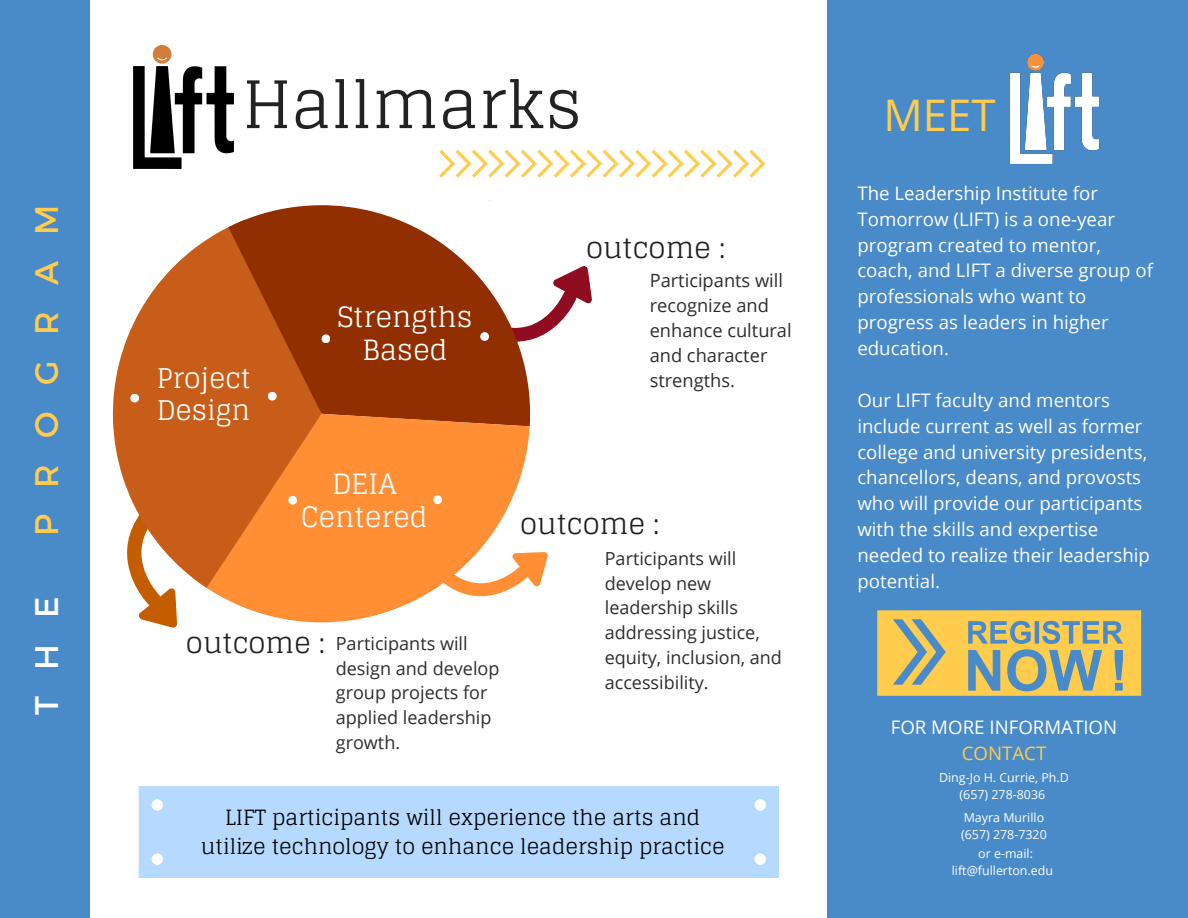
<style>
.page{position:relative;width:1188px;height:918px;background:#fff}
.page>*{position:absolute;margin:0;border:0;box-sizing:border-box;transform-origin:0 0}
.t1{font:65.4px "Glegoo";color:#222}
.t2{font:43.65px "Open Sans";color:#ffcc4d}
.t3{font:32.7px "Montserrat";letter-spacing:.8em;color:#ffcc4d}
.t4{font:32.7px "Montserrat";color:#fff}
.t5{font:28.05px "Glegoo";color:#222}
.t6{font:27.9px/33px "Glegoo";color:#fff;text-align:center}
.t7{font:27.15px/32.5px "Glegoo";color:#fff}
.t8{font:21px/29.2px "Glegoo";color:#000;text-align:center}
.t9{font:18.75px/25.8px "Open Sans";color:#fff}
.t10{font:18.75px "Open Sans";color:#ffcc4d}
.t11{font:18.3px/25px "Open Sans";color:#2d2d2d}
.t12{font:18px/24.8px "Open Sans";color:#2d2d2d}
.t13{font:12.45px/16.8px "Open Sans";color:#fff;text-align:center}
</style>
<div class="page">
<div style="left:828px;top:0;width:360px;height:918px;background:#498ac8"></div>
<div style="left:239px;top:426px;width:291px;height:196px;background:#ff8e34"></div>
<svg style="left:121px;top:227px;width:201px;height:361px"></svg>
<svg style="left:228px;top:205px;width:302px;height:221px;background:#a3410e"></svg>
<svg style="left:112px;top:356px;width:127px;height:272px"></svg>
<div style="left:0;top:0;width:90px;height:918px;background:#498ac8"></div>
<svg style="left:415px;top:150px;width:351px;height:223px"></svg>
<img style="left:1009px;top:54px;width:91px;height:110px">
<div style="left:288px;top:496px;width:9px;height:9px;background:#fff;border-radius:50%"></div>
<img style="left:133px;top:46px;width:101px;height:122px">
<svg style="left:877px;top:610px;width:264px;height:86px"></svg>
<div style="left:480px;top:332px;width:9px;height:9px;background:#fff;border-radius:50%"></div>
<div style="left:322px;top:334px;width:8px;height:9px;background:#fff;border-radius:50%"></div>
<div style="left:268px;top:392px;width:9px;height:9px;background:#fff;border-radius:50%"></div>
<div style="left:130px;top:394px;width:9px;height:8px;background:#fff;border-radius:50%"></div>
<div style="left:139px;top:786px;width:640px;height:92px;background:#b6daff"></div>
<div style="left:152px;top:799px;width:11px;height:12px;background:#fff;border-radius:50%"></div>
<div style="left:755px;top:799px;width:11px;height:12px;background:#fff;border-radius:50%"></div>
<div style="left:755px;top:854px;width:11px;height:11px;background:#fff;border-radius:50%"></div>
<div style="left:152px;top:854px;width:11px;height:11px;background:#fff;border-radius:50%"></div>
<svg style="left:394px;top:496px;width:154px;height:126px"></svg>
<h3 class="t3" style="left:25px;top:536px;width:333px;rotate:-90deg">PROGRAM</h3>
<h3 class="t4" style="left:25px;top:715px;width:120px;rotate:-90deg">THE</h3>
<h1 class="t1" style="left:242px;top:67px;width:342px">Hallmarks</h1>
<h3 class="t7" style="left:157px;top:362px;width:95px">Project<br>Design</h3>
<h3 class="t6" style="left:338px;top:301px;width:137px">Strengths<br>Based</h3>
<h3 class="t5" style="left:586px;top:232px;width:141px">outcome :</h3>
<p class="t11" style="left:650px;top:267px;width:144px">Participants will recognize and enhance cultural and character strengths.</p>
<h3 class="t6" style="left:301px;top:468px;width:128px">DEIA<br>Centered</h3>
<h3 class="t5" style="left:186px;top:627px;width:141px">outcome :</h3>
<p class="t12" style="left:336px;top:630px;width:165px">Participants will design and develop group projects for applied leadership growth.</p>
<h3 class="t5" style="left:520px;top:508px;width:141px">outcome :</h3>
<p class="t12" style="left:605px;top:546px;width:179px">Participants will develop new leadership skills addressing justice, equity, inclusion, and accessibility.</p>
<p class="t8" style="left:201px;top:803px;width:525px">LIFT participants will experience the arts and utilize technology to enhance leadership practice</p>
<h2 class="t2" style="left:884px;top:84px;width:113px">MEET</h2>
<p class="t9" style="left:857px;top:180px;width:297px">The Leadership Institute for<br>Tomorrow (LIFT) is a one-year program created to mentor, coach, and LIFT a diverse group of professionals who want to progress as leaders in higher education.</p>
<p class="t9" style="left:857px;top:387px;width:294px">Our LIFT faculty and mentors include current as well as former college and university presidents, chancellors, deans, and provosts who will provide our participants with the skills and expertise needed to realize their leadership potential.</p>
<p class="t9" style="left:891px;top:714px;width:228px">FOR MORE INFORMATION</p>
<p class="t10" style="left:962px;top:740px;width:86px">CONTACT</p>
<p class="t13" style="left:939px;top:768px;width:131px">Ding-Jo H. Currie, Ph.D (657) 278-8036</p>
<p class="t13" style="left:961px;top:808px;width:87px;text-align:left">Mayra Murillo (657) 278-7320</p>
<p class="t13" style="left:952px;top:845px;width:103px">or e-mail: lift@fullerton.edu</p>
</div>
